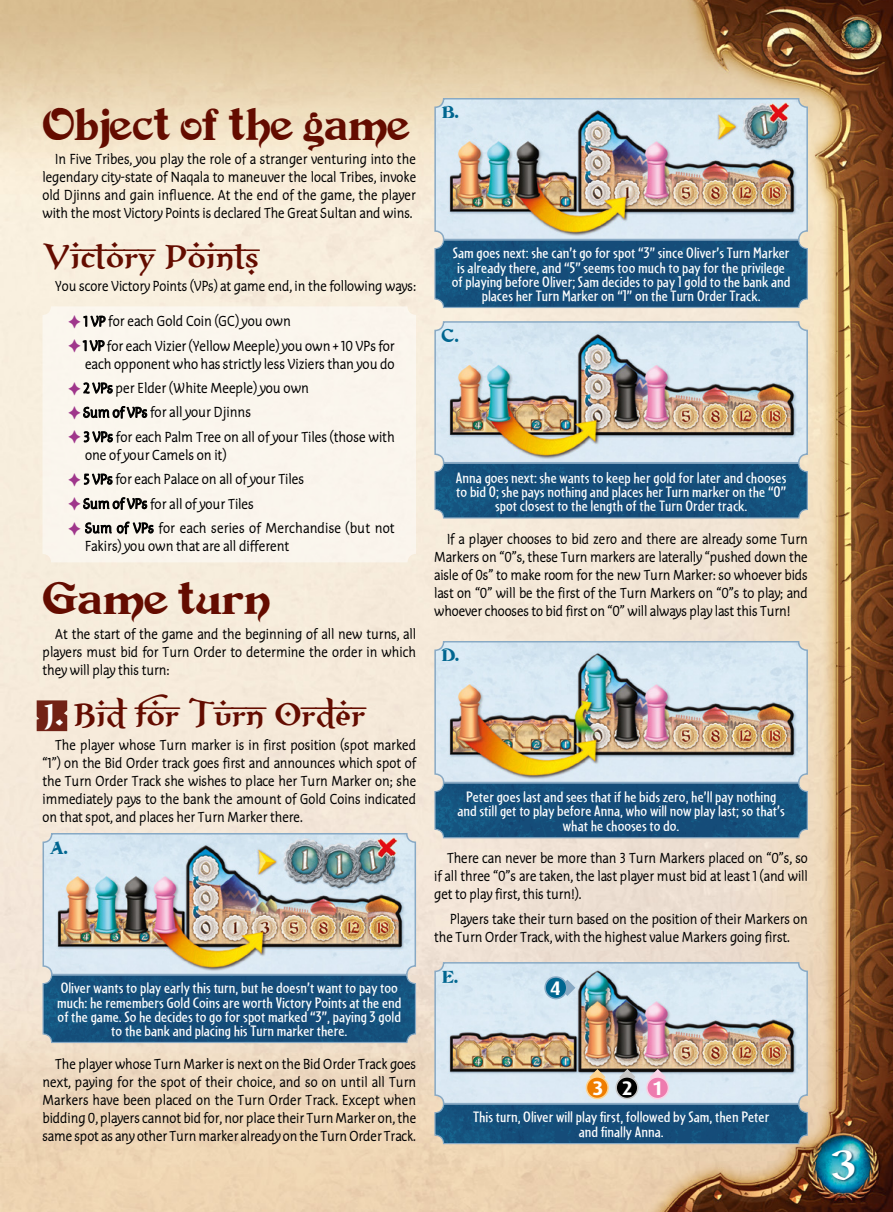
<style>
.page{position:relative;width:893px;height:1212px;background:#fff}
.page>*{position:absolute;margin:0;border:0;box-sizing:border-box;transform-origin:0 0}
.t1{font:42px "Devinne Swash";letter-spacing:-.015em;color:#640c00;scale:.95 1}
.t2{font:42px "Devinne Swash";letter-spacing:-.015em;color:#640c00}
.t3{font:37.5px "Vinque";color:#fff}
.t4{font:33px "XXIIARABIAN ONENIGHTSTAND Bold";letter-spacing:-.005em;color:#640c00;scale:1.15 1}
.t5{font:700 19.65px "Dax";color:#fff}
.t6{font:16.5px "Devinne Swash";color:#006690}
.t7{font:15.75px/14.2px "Cafeteria";color:#fff;text-align:center;scale:1.15 1}
.t8{font:15px/18px "Edifice Classic";letter-spacing:-.015em;color:#000;text-align:justify;scale:.88 1}
.t9{font:15px/24.5px "Edifice Classic";letter-spacing:-.015em;color:#000;scale:.9 1}
.s1{color:#9f368b}
.s2{color:#fff}
</style>
<div class="page">
<img style="left:0;top:0;width:893px;height:1212px">
<svg style="left:832px;top:1149px;width:26px;height:33px"></svg>
<img style="left:43px;top:834px;width:372px;height:208px">
<div style="left:43px;top:833px;width:373px;height:142px;border:2px solid #88a9c4;border-radius:9px"></div>
<div style="left:43px;top:975px;width:372px;height:67px;background:linear-gradient(to right,#16517d,#164f7b);border-radius:9px"></div>
<div style="left:43px;top:974px;width:373px;height:69px;border:1px solid #88a9c4;border-radius:9px"></div>
<svg style="left:37px;top:700px;width:30px;height:31px"></svg>
<div style="left:43px;top:306px;width:373px;height:256px;background:#faf6ed;border-radius:9px"></div>
<img style="left:435px;top:963px;width:372px;height:180px">
<div style="left:434px;top:962px;width:374px;height:142px;border:2px solid #88a9c4;border-radius:9px"></div>
<div style="left:435px;top:1104px;width:372px;height:39px;background:linear-gradient(to right,#17527d,#17507b);border-radius:9px"></div>
<div style="left:434px;top:1103px;width:374px;height:41px;border:1px solid #88a9c4;border-radius:9px"></div>
<svg style="left:563px;top:980px;width:12px;height:16px"></svg>
<div style="left:545px;top:977px;width:22px;height:21px;background:#006690;border-radius:50%"></div>
<div style="left:544px;top:976px;width:23px;height:23px;border:2px solid #88a9c4;border-radius:50%"></div>
<svg style="left:589px;top:1069px;width:17px;height:12px"></svg>
<div style="left:586px;top:1077px;width:22px;height:21px;background:#ef7d00;border-radius:50%"></div>
<div style="left:586px;top:1076px;width:23px;height:23px;border:2px solid #fdd491;border-radius:50%"></div>
<svg style="left:619px;top:1069px;width:16px;height:11px"></svg>
<div style="left:616px;top:1077px;width:22px;height:21px;background:#000;border-radius:50%"></div>
<div style="left:615px;top:1076px;width:24px;height:23px;border:2px solid #c6c6c6;border-radius:50%"></div>
<svg style="left:650px;top:1069px;width:16px;height:12px"></svg>
<div style="left:647px;top:1077px;width:21px;height:21px;background:#ee7bae;border-radius:50%"></div>
<div style="left:646px;top:1076px;width:23px;height:23px;border:2px solid #f9d3e6;border-radius:50%"></div>
<img style="left:435px;top:99px;width:372px;height:208px">
<div style="left:434px;top:98px;width:374px;height:142px;border:2px solid #88a9c4;border-radius:9px"></div>
<div style="left:435px;top:240px;width:372px;height:67px;background:#154d79;border-radius:9px"></div>
<div style="left:434px;top:239px;width:374px;height:69px;border:1px solid #88a9c4;border-radius:9px"></div>
<img style="left:435px;top:322px;width:372px;height:196px">
<div style="left:434px;top:321px;width:374px;height:142px;border:2px solid #88a9c4;border-radius:9px"></div>
<div style="left:435px;top:463px;width:372px;height:55px;background:linear-gradient(to right,#17527d,#17507b);border-radius:9px"></div>
<div style="left:434px;top:463px;width:374px;height:55px;border:1px solid #88a9c4;border-radius:9px"></div>
<img style="left:435px;top:642px;width:372px;height:196px">
<div style="left:434px;top:641px;width:374px;height:142px;border:2px solid #88a9c4;border-radius:9px"></div>
<div style="left:435px;top:783px;width:372px;height:55px;background:linear-gradient(to right,#17527d,#16507b);border-radius:9px"></div>
<div style="left:434px;top:782px;width:374px;height:56px;border:1px solid #88a9c4;border-radius:9px"></div>
<svg style="left:83px;top:315px;width:23px;height:12px"></svg>
<svg style="left:83px;top:340px;width:22px;height:12px"></svg>
<svg style="left:83px;top:382px;width:64px;height:37px"></svg>
<svg style="left:84px;top:431px;width:29px;height:12px"></svg>
<svg style="left:83px;top:473px;width:71px;height:62px"></svg>
<h1 class="t1" style="left:43px;top:98px;width:389px">Object of the game</h1>
<p class="t8" style="left:43px;top:150px;width:426px;text-indent:13px">In Five Tribes, you play the role of a stranger venturing into the legendary city-state of Naqala to maneuver the local Tribes, invoke old Djinns and gain influence. At the end of the game, the player with the most Victory Points is declared The Great Sultan and wins.</p>
<h3 class="t4" style="left:43px;top:235px;width:190px">Victory Points</h3>
<p class="t8" style="left:55px;top:277px;width:412px">You score Victory Points (VPs) at game end, in the following ways:</p>
<p class="t9" style="left:68px;top:308px;width:365px"><span class="s1">✦</span> 1 VP for each Gold Coin (GC) you own<br><span class="s1">✦</span> 1 VP for each Vizier (Yellow Meeple) you own + 10 VPs for</p>
<p class="t9" style="left:68px;top:351px;width:365px;text-indent:17px">each opponent who has strictly less Viziers than you do <span class="s1">✦</span> 2 VPs per Elder (White Meeple) you own<br><span class="s1">✦</span> Sum of VPs for all your Djinns<br><span class="s1">✦</span> 3 VPs for each Palm Tree on all of your Tiles (those with</p>
<p class="t9" style="left:68px;top:442px;width:365px;text-indent:17px">one of your Camels on it)<br><span class="s1">✦</span> 5 VPs for each Palace on all of your Tiles<br><span class="s1">✦</span> Sum of VPs for all of your Tiles<br><span class="s1">✦</span> Sum of VPs for each series of Merchandise (but not</p>
<p class="t9" style="left:85px;top:533px;width:229px">Fakirs) you own that are all different</p>
<h1 class="t2" style="left:43px;top:572px;width:229px">Game turn</h1>
<p class="t8" style="left:43px;top:624px;width:426px;text-indent:13px">At the start of the game and the beginning of all new turns, all players must bid for Turn Order to determine the order in which they will play this turn:</p>
<h3 class="t4" style="left:43px;top:693px;width:282px"><span class="s2">1.</span> Bid for Turn Order</h3>
<p class="t8" style="left:43px;top:735px;width:426px;text-indent:13px">The player whose Turn marker is in first position (spot marked “1”) on the Bid Order track goes first and announces which spot of the Turn Order Track she wishes to place her Turn Marker on; she immediately pays to the bank the amount of Gold Coins indicated on that spot, and places her Turn Marker there.</p>
<p class="t6" style="left:50px;top:837px;width:19px">A.</p>
<p class="t7" style="left:57px;top:981px;width:301px">Oliver wants to play early this turn, but he doesn’t want to pay too much: he remembers Gold Coins are worth Victory Points at the end of the game. So he decides to go for spot marked “3”, paying 3 gold to the bank and placing his Turn marker there.</p>
<p class="t8" style="left:43px;top:1055px;width:426px;text-indent:13px">The player whose Turn Marker is next on the Bid Order Track goes next, paying for the spot of their choice, and so on until all Turn Markers have been placed on the Turn Order Track. Except when bidding 0, players cannot bid for, nor place their Turn Marker on, the same spot as any other Turn marker already on the Turn Order Track.</p>
<p class="t6" style="left:441px;top:102px;width:19px">B.</p>
<p class="t7" style="left:452px;top:246px;width:296px">Sam goes next: she can’t go for spot “3” since Oliver’s Turn Marker is already there, and “5” seems too much to pay for the privilege of playing before Oliver; Sam decides to pay 1 gold to the bank and places her Turn Marker on “1” on the Turn Order Track.</p>
<p class="t6" style="left:442px;top:326px;width:18px">C.</p>
<p class="t7" style="left:456px;top:470px;width:289px">Anna goes next: she wants to keep her gold for later and chooses to bid 0; she pays nothing and places her Turn marker on the “0” spot closest to the length of the Turn Order track.</p>
<p class="t8" style="left:434px;top:529px;width:426px;text-indent:13px">If a player chooses to bid zero and there are already some Turn Markers on “0”s, these Turn markers are laterally “pushed down the aisle of 0s” to make room for the new Turn Marker: so whoever bids last on “0” will be the first of the Turn Markers on “0”s to play; and whoever chooses to bid first on “0” will always play last this Turn!</p>
<p class="t6" style="left:441px;top:645px;width:20px">D.</p>
<p class="t7" style="left:458px;top:790px;width:286px">Peter goes last and sees that if he bids zero, he’ll pay nothing and still get to play before Anna, who will now play last; so that’s what he chooses to do.</p>
<p class="t8" style="left:434px;top:848px;width:426px;text-indent:13px">There can never be more than 3 Turn Markers placed on “0”s, so if all three “0”s are taken, the last player must bid at least 1 (and will get to play first, this turn!).</p>
<p class="t8" style="left:434px;top:909px;width:426px;text-indent:16px">Players take their turn based on the position of their Markers on the Turn Order Track, with the highest value Markers going first.</p>
<p class="t6" style="left:442px;top:966px;width:17px">E.</p>
<h3 class="t5" style="left:550px;top:977px;width:13px">4</h3>
<h3 class="t5" style="left:592px;top:1077px;width:72px">321</h3>
<p class="t7" style="left:473px;top:1110px;width:259px">This turn, Oliver will play first, followed by Sam, then Peter andfinally Anna.</p>
<h2 class="t3" style="left:831px;top:1141px;width:26px">3</h2>
</div>
